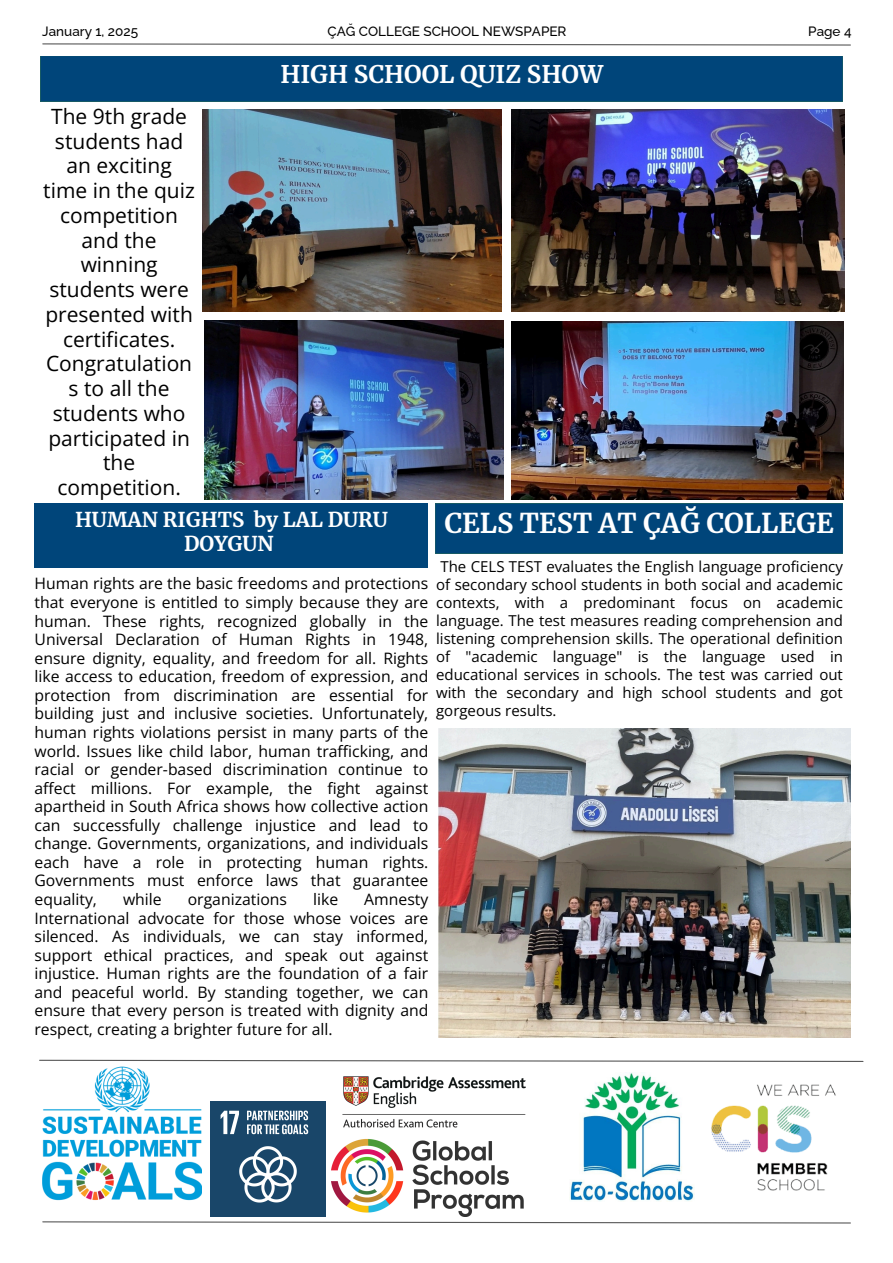
<style>
.page{position:relative;width:893px;height:1263px;background:#fff}
.page>*{position:absolute;margin:0;border:0;box-sizing:border-box;transform-origin:0 0}
.t1{font:700 27px "Merriweather";color:#fff}
.t2{font:700 24px "Merriweather";color:#fff}
.t3{font:21px/24.8px "Open Sans";color:#000;text-align:center}
.t4{font:700 20.25px/24.2px "Merriweather";color:#fff;text-align:center}
.t5{font:15.75px/18.6px "Open Sans";color:#000;text-align:justify}
.t6{font:15px/18px "Open Sans";color:#000;text-align:justify}
.t7{font:500 13.5px "Raleway";color:#000}
</style>
<div class="page">
<div style="left:41px;top:56px;width:802px;height:46px;background:#00457a"></div>
<svg style="left:42px;top:43px;width:809px;height:3px"></svg>
<div style="left:435px;top:504px;width:408px;height:50px;background:#00457a"></div>
<div style="left:34px;top:504px;width:394px;height:64px;background:#00457a"></div>
<img style="left:204px;top:321px;width:299px;height:179px">
<svg style="left:42px;top:1221px;width:809px;height:3px"></svg>
<img style="left:711px;top:1084px;width:125px;height:107px">
<img style="left:42px;top:1066px;width:160px;height:135px">
<img style="left:570px;top:1072px;width:124px;height:130px">
<img style="left:210px;top:1216px;width:108px;height:1px">
<img style="left:342px;top:1076px;width:184px;height:52px">
<svg style="left:39px;top:1059px;width:825px;height:3px"></svg>
<img style="left:331px;top:1139px;width:193px;height:77px">
<img style="left:203px;top:109px;width:298px;height:202px">
<img style="left:511px;top:110px;width:333px;height:201px">
<img style="left:210px;top:1101px;width:116px;height:115px">
<img style="left:511px;top:321px;width:332px;height:179px">
<img style="left:438px;top:729px;width:412px;height:308px">
<p class="t7" style="left:42px;top:23px;width:97px">January 1, 2025</p>
<p class="t7" style="left:327px;top:23px;width:240px">ÇAĞ COLLEGE SCHOOL NEWSPAPER</p>
<p class="t7" style="left:808px;top:23px;width:45px">Page 4</p>
<p class="t3" style="left:43px;top:103px;width:153px">The 9th grade students had an exciting time in the quiz competition and the winning students were presented with certificates.<br>Congratulation s to all the students who participated in the competition.</p>
<p class="t2" style="left:280px;top:59px;width:324px">HIGH SCHOOL QUIZ SHOW</p>
<h5 class="t4" style="left:75px;top:508px;width:314px">HUMAN RIGHTS by LAL DURU<br>DOYGUN</h5>
<p class="t1" style="left:444px;top:506px;width:391px">CELS TEST AT ÇAĞ COLLEGE</p>
<h4 class="t6" style="left:436px;top:558px;width:408px">The CELS TEST evaluates the English language proficiency of secondary school students in both social and academic contexts, with a predominant focus on academic language. The test measures reading comprehension and listening comprehension skills. The operational definition of "academic language" is the language used in educational services in schools. The test was carried out with the secondary and high school students and got gorgeous results.</h4>
<h1 class="t5" style="left:34px;top:574px;width:395px">Human rights are the basic freedoms and protections that everyone is entitled to simply because they are human. These rights, recognized globally in the Universal Declaration of Human Rights in 1948, ensure dignity, equality, and freedom for all. Rights like access to education, freedom of expression, and protection from discrimination are essential for building just and inclusive societies. Unfortunately, human rights violations persist in many parts of the world. Issues like child labor, human trafficking, and racial or gender-based discrimination continue to affect millions. For example, the fight against apartheid in South Africa shows how collective action can successfully challenge injustice and lead to change. Governments, organizations, and individuals each have a role in protecting human rights.<br>Governments must enforce laws that guarantee equality,</h1>
<h1 class="t5" style="left:123px;top:889px;width:40px">while</h1>
<h1 class="t5" style="left:188px;top:889px;width:101px">organizations</h1>
<h1 class="t5" style="left:313px;top:889px;width:27px">like</h1>
<h1 class="t5" style="left:34px;top:889px;width:395px;text-indent:330px">Amnesty International advocate for those whose voices are silenced. As individuals, we can stay informed, support ethical practices, and speak out against injustice. Human rights are the foundation of a fair and peaceful world. By standing together, we can ensure that every person is treated with dignity and respect, creating a brighter future for all.</h1>
</div>
